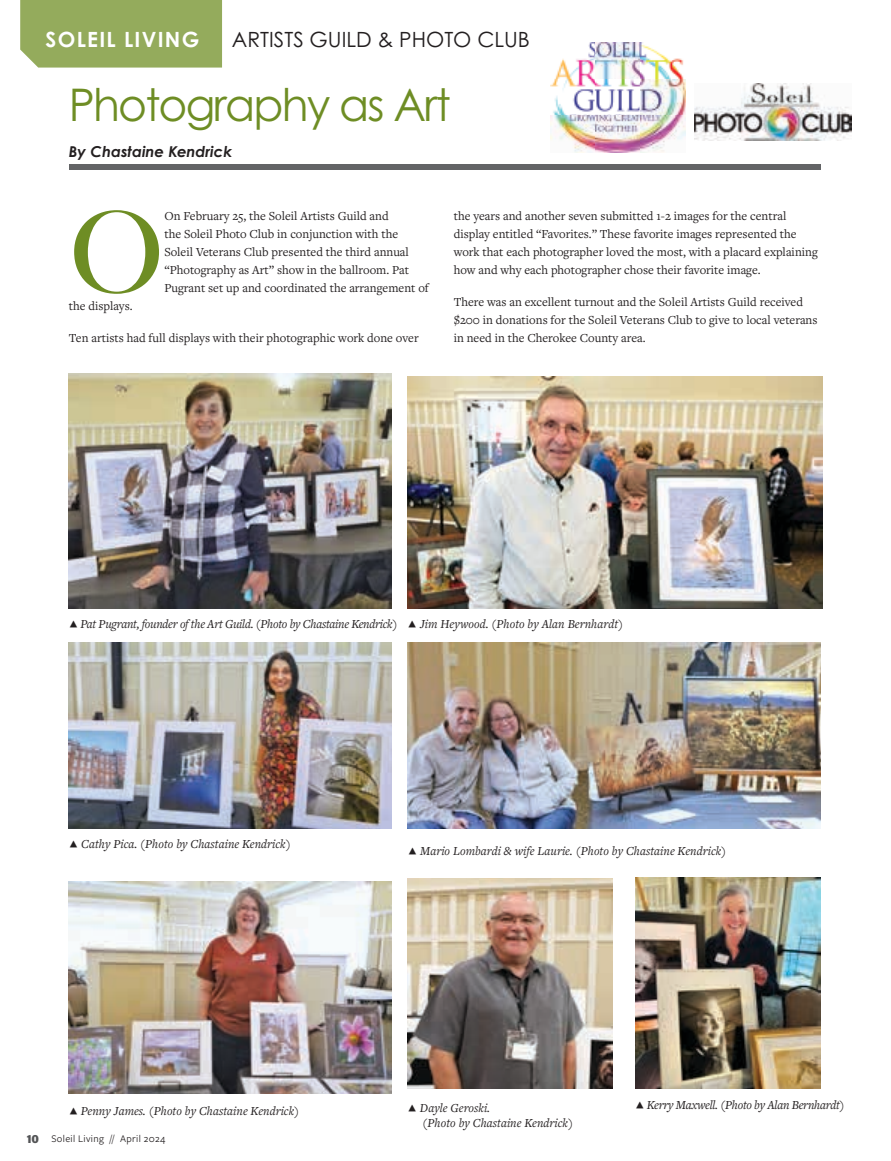
<style>
.page{position:relative;width:891px;height:1161px;background:#fff}
.page>*{position:absolute;margin:0;border:0;box-sizing:border-box;transform-origin:0 0}
.t1{font:120.3px "Baskerville Display PT";color:#6e8d24}
.t2{font:45px "Century Gothic Pro";letter-spacing:-.04em;color:#6e8d24}
.t3{font:21px "Century Gothic Pro";color:#231f20}
.t4{font:700 21px "Century Gothic Pro";letter-spacing:.06em;color:#fff}
.t5{font:italic 700 15px "Century Gothic Pro";color:#231f20}
.t6{font:12.75px/18px "Freight Text Pro";color:#231f20}
.t7{font:italic 12.75px/15px "Freight Text Pro";color:#231f20}
.t8{font:italic 12.75px "Freight Text Pro";letter-spacing:-.025em;color:#231f20}
.t9{font:10.5px "Freight Sans Pro";letter-spacing:.03em;color:#231f20}
.s1{font-family:"Acumin Pro";font-weight:900;font-size:12px;color:#535456}
</style>
<div class="page">
<div style="left:20px;top:0;width:202px;height:68px;background:#94ab5c"></div>
<div style="left:69px;top:164px;width:752px;height:6px;background:#636466"></div>
<img style="left:69px;top:373px;width:323px;height:235px">
<img style="left:408px;top:377px;width:414px;height:231px">
<img style="left:69px;top:881px;width:323px;height:212px">
<img style="left:408px;top:643px;width:413px;height:186px">
<img style="left:636px;top:878px;width:185px;height:211px">
<img style="left:69px;top:643px;width:323px;height:186px">
<img style="left:408px;top:878px;width:205px;height:211px">
<img style="left:694px;top:83px;width:158px;height:57px">
<img style="left:551px;top:43px;width:134px;height:109px">
<h3 class="t4" style="left:46px;top:26px;width:155px">SOLEIL LIVING</h3>
<h3 class="t3" style="left:232px;top:27px;width:300px">ARTISTS GUILD &amp; PHOTO CLUB</h3>
<h2 class="t2" style="left:69px;top:77px;width:383px">Photography as Art</h2>
<p class="t5" style="left:69px;top:142px;width:165px">By Chastaine Kendrick</p>
<h1 class="t1" style="left:69px;top:181px;width:97px">O</h1>
<p class="t6" style="left:164px;top:207px;width:266px">On February 25, the Soleil Artists Guild and<br>the Soleil Photo Club in conjunction with the Soleil Veterans Club presented the third annual “Photography as Art” show in the ballroom. Pat Pugrant set up and coordinated the arrangement of</p>
<p class="t6" style="left:69px;top:297px;width:65px">the displays.</p>
<p class="t6" style="left:69px;top:328px;width:351px">Ten artists had full displays with their photographic work done over</p>
<p class="t6" style="left:454px;top:207px;width:366px">the years and another seven submitted 1-2 images for the central display entitled “Favorites.” These favorite images represented the work that each photographer loved the most, with a placard explaining how and why each photographer chose their favorite image.</p>
<p class="t6" style="left:454px;top:292px;width:365px">There was an excellent turnout and the Soleil Artists Guild received $200 in donations for the Soleil Veterans Club to give to local veterans in need in the Cherokee County area.</p>
<p class="t8" style="left:69px;top:615px;width:556px">E Pat Pugrant, founder of the Art Guild. (Photo by Chastaine Kendrick) E Jim Heywood. (Photo by Alan Bernhardt)</p>
<p class="t7" style="left:69px;top:836px;width:223px">E Cathy Pica. (Photo by Chastaine Kendrick)</p>
<p class="t7" style="left:408px;top:843px;width:320px">E Mario Lombardi &amp; wife Laurie. (Photo by Chastaine Kendrick)</p>
<p class="t7" style="left:69px;top:1103px;width:232px">E Penny James. (Photo by Chastaine Kendrick)</p>
<p class="t7" style="left:423px;top:1099px;width:152px;text-indent:-15px">E Dayle Geroski.<br>(Photo by Chastaine Kendrick)</p>
<p class="t9" style="left:27px;top:1132px;width:140px"><span class="s1">10</span> Soleil Living // April 2024</p>
<p class="t8" style="left:635px;top:1096px;width:211px">E Kerry Maxwell. (Photo by Alan Bernhardt)</p>
</div>
